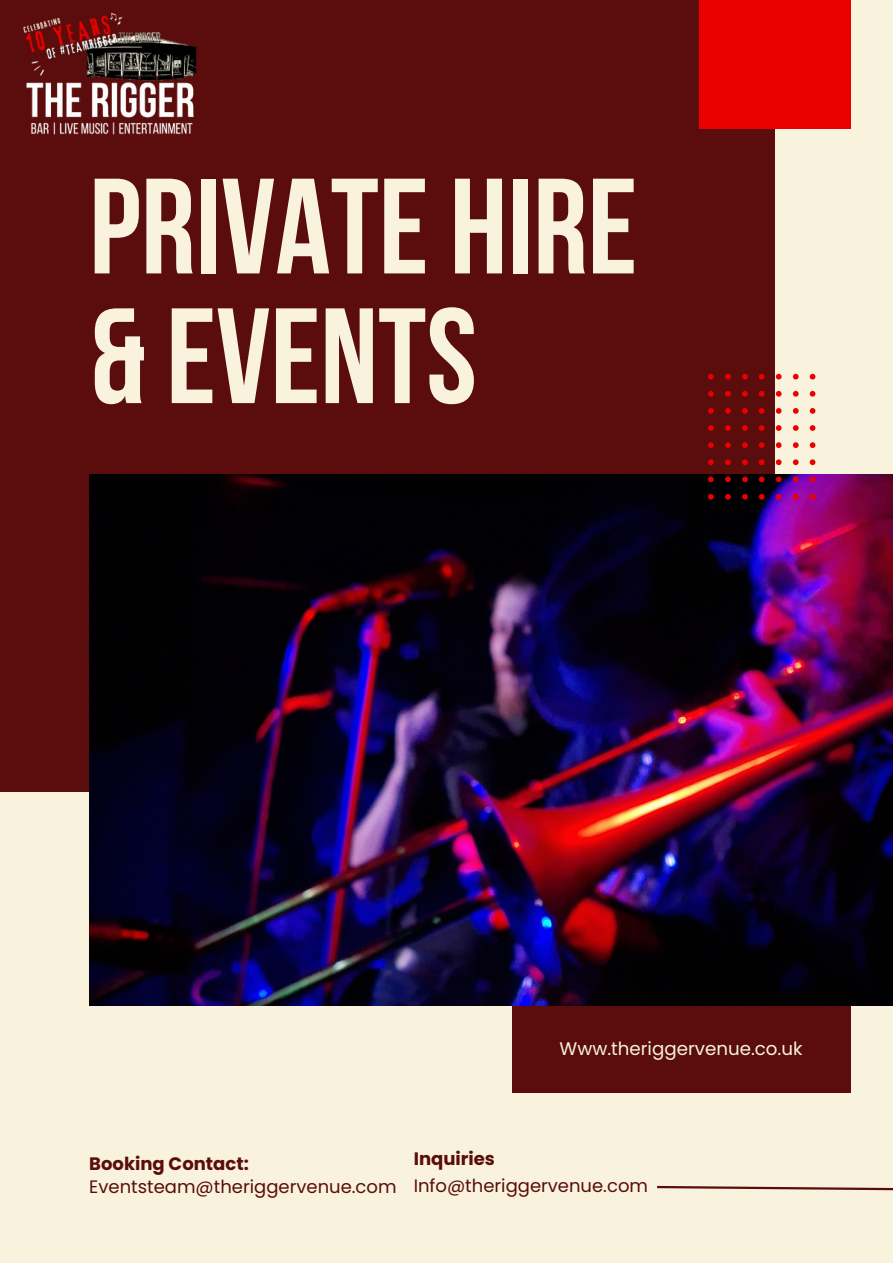
<style>
.page{position:relative;width:893px;height:1264px;background:#fff}
.page>*{position:absolute;margin:0;border:0;box-sizing:border-box;transform-origin:0 0}
.t1{font:700 135.3px "Bebas Neue";color:#f9f2dd}
.t2{font:18.3px "Poppins";color:#f9f2dd}
.t3{font:18px "Poppins";color:#5a0d0c}
.t4{font:700 18px "Poppins";color:#5a0d0c}
</style>
<div class="page">
<div style="left:0;top:0;width:892px;height:1262px;background:#f9f2dd"></div>
<div style="left:0;top:0;width:774px;height:792px;background:#5a0d0c"></div>
<div style="left:511px;top:903px;width:339px;height:189px;background:#5a0d0c"></div>
<div style="left:699px;top:0;width:151px;height:129px;background:#eb0000"></div>
<img style="left:89px;top:475px;width:803px;height:530px">
<svg style="left:657px;top:1185px;width:235px;height:6px"></svg>
<svg style="left:708px;top:374px;width:109px;height:128px"></svg>
<img style="left:23px;top:12px;width:174px;height:123px">
<p class="t1" style="left:89px;top:172px;width:549px">PRIVATE HIRE</p>
<p class="t1" style="left:89px;top:301px;width:389px">&amp; EVENTS</p>
<p class="t2" style="left:559px;top:1035px;width:244px">Www.theriggervenue.co.uk</p>
<p class="t4" style="left:89px;top:1151px;width:161px">Booking Contact:</p>
<p class="t3" style="left:89px;top:1173px;width:309px">Eventsteam@theriggervenue.com</p>
<p class="t4" style="left:413px;top:1145px;width:83px">Inquiries</p>
<p class="t3" style="left:413px;top:1172px;width:236px">Info@theriggervenue.com</p>
</div>
